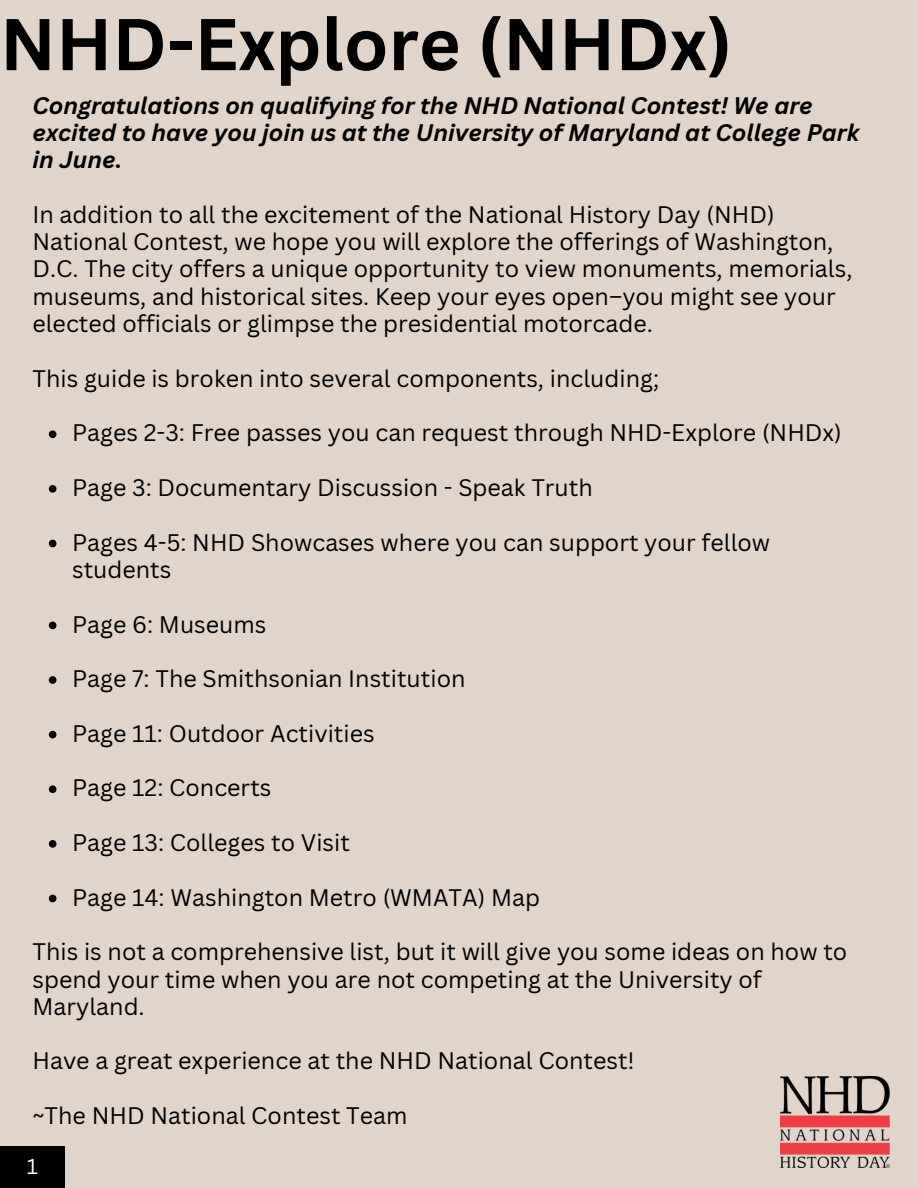
<style>
.page{position:relative;width:918px;height:1188px;background:#e1d4ca}
.page>*{position:absolute;margin:0;border:0;box-sizing:border-box;transform-origin:0 0}
.t1{font:700 71.55px "Canva Sans";color:#000}
.t2{font:23.25px/27.3px "Canva Sans";color:#000}
.t3{font:italic 700 23.25px/27.3px "Canva Sans";color:#000}
.t4{font:21px "Canva Sans";color:#fff}
</style>
<div class="page">
<img style="left:780px;top:1076px;width:109px;height:91px">
<svg style="left:49px;top:430px;width:7px;height:8px"></svg>
<svg style="left:49px;top:485px;width:7px;height:8px"></svg>
<svg style="left:49px;top:540px;width:7px;height:7px"></svg>
<svg style="left:49px;top:622px;width:7px;height:7px"></svg>
<svg style="left:49px;top:676px;width:7px;height:8px"></svg>
<svg style="left:49px;top:731px;width:7px;height:7px"></svg>
<svg style="left:49px;top:785px;width:7px;height:8px"></svg>
<svg style="left:49px;top:840px;width:7px;height:8px"></svg>
<svg style="left:49px;top:895px;width:7px;height:7px"></svg>
<div style="left:0;top:1147px;width:65px;height:41px;background:#000"></div>
<p class="t1" style="left:0;top:-6px;width:734px">NHD-Explore (NHDx)</p>
<h2 class="t3" style="left:32px;top:91px;width:828px">Congratulations on qualifying for the NHD National Contest! We are excited to have you join us at the University of Maryland at College Park in June.</h2>
<p class="t2" style="left:32px;top:200px;width:822px">In addition to all the excitement of the National History Day (NHD)<br>National Contest, we hope you will explore the offerings of Washington, D.C. The city offers a unique opportunity to view monuments, memorials, museums, and historical sites. Keep your eyes open–you might see your elected officials or glimpse the presidential motorcade.</p>
<p class="t2" style="left:32px;top:364px;width:628px">This guide is broken into several components, including;</p>
<p class="t2" style="left:72px;top:419px;width:771px">Pages 2-3: Free passes you can request through NHD-Explore (NHDx)</p>
<p class="t2" style="left:72px;top:473px;width:522px">Page 3: Documentary Discussion - Speak Truth</p>
<p class="t2" style="left:72px;top:528px;width:700px">Pages 4-5: NHD Showcases where you can support your fellow students</p>
<p class="t2" style="left:72px;top:610px;width:196px">Page 6: Museums</p>
<p class="t2" style="left:72px;top:664px;width:395px">Page 7: The Smithsonian Institution</p>
<p class="t2" style="left:72px;top:719px;width:304px">Page 11: Outdoor Activities</p>
<p class="t2" style="left:72px;top:774px;width:201px">Page 12: Concerts</p>
<p class="t2" style="left:72px;top:828px;width:279px">Page 13: Colleges to Visit</p>
<p class="t2" style="left:72px;top:883px;width:470px">Page 14: Washington Metro (WMATA) Map</p>
<p class="t2" style="left:32px;top:938px;width:816px">This is not a comprehensive list, but it will give you some ideas on how to spend your time when you are not competing at the University of<br>Maryland.</p>
<p class="t2" style="left:32px;top:1047px;width:604px">Have a great experience at the NHD National Contest!</p>
<p class="t2" style="left:32px;top:1101px;width:377px">~The NHD National Contest Team</p>
<p class="t4" style="left:27px;top:1151px;width:13px">1</p>
</div>
